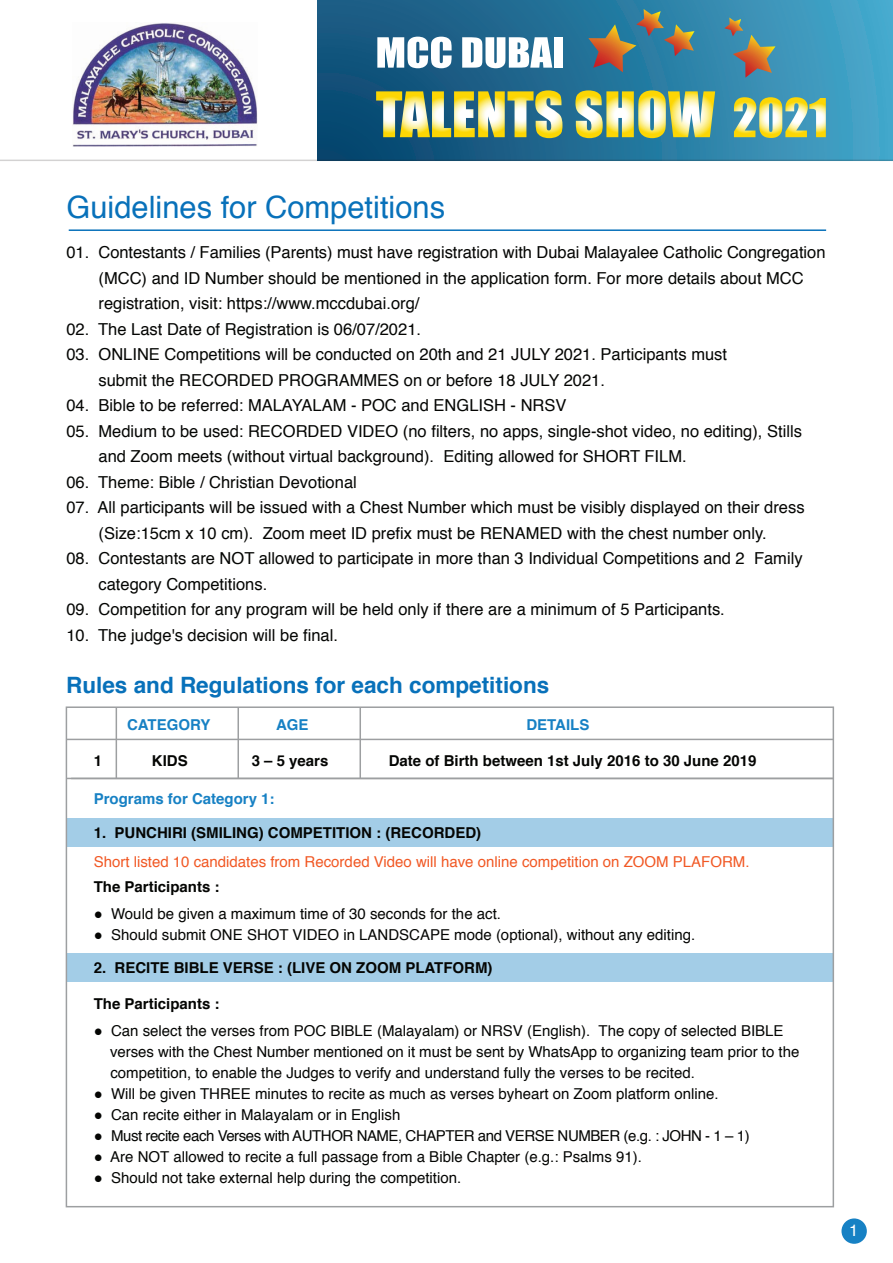
<style>
.page{position:relative;width:893px;height:1263px;background:#fff}
.page>*{position:absolute;margin:0;border:0;box-sizing:border-box;transform-origin:0 0}
.t1{font:30.9px "Helvetica";color:#0871ba}
.t2{font:700 22.5px "Helvetica";color:#0871ba}
.t3{font:16.5px/25.5px "Helvetica";color:#040503}
.t4{font:16.5px "Helvetica";color:#fff}
.t5{font:15px/21px "Helvetica";color:#040503}
.t6{font:700 15px "Helvetica";color:#040503}
.t7{font:15px "Helvetica";color:#f15824}
.t8{font:15px "Helvetica";letter-spacing:-.03em;color:#040503}
.t9{font:700 15px "Helvetica";color:#1781c4}
</style>
<div class="page">
<div style="left:66px;top:818px;width:767px;height:29px;background:#a3cde7"></div>
<div style="left:66px;top:954px;width:767px;height:28px;background:#a3cde7"></div>
<hr style="left:69px;top:229px;width:757px;height:2px;background:#0871ba">
<hr style="left:66px;top:739px;width:767px;height:1px;background:#9d9fa1">
<hr style="left:66px;top:778px;width:767px;height:1px;background:#9d9fa1">
<hr style="left:237px;top:707px;width:2px;height:71px;background:#9d9fa1">
<hr style="left:116px;top:707px;width:1px;height:71px;background:#9d9fa1">
<hr style="left:359px;top:707px;width:2px;height:71px;background:#9d9fa1">
<div style="left:841px;top:1218px;width:26px;height:26px;background:#1781c4;border-radius:50%"></div>
<img style="left:72px;top:23px;width:185px;height:123px">
<div style="left:317px;top:0;width:576px;height:160px;background:linear-gradient(to right,#0b4870,#45a5c9)"></div>
<svg style="left:377px;top:37px;width:75px;height:31px"></svg>
<svg style="left:462px;top:37px;width:90px;height:31px"></svg>
<div style="left:554px;top:37px;width:8px;height:31px;background:#fff"></div>
<svg style="left:588px;top:9px;width:106px;height:63px;background:#547983"></svg>
<svg style="left:724px;top:18px;width:51px;height:60px;background:#6a8589"></svg>
<svg style="left:376px;top:90px;width:186px;height:48px;background:#abb679"></svg>
<svg style="left:575px;top:90px;width:140px;height:48px;background:#bec982"></svg>
<svg style="left:734px;top:97px;width:92px;height:41px;background:#b3c78b"></svg>
<hr style="left:0;top:160px;width:893px;height:1px;background:#201d1e">
<h1 class="t1" style="left:66px;top:183px;width:380px">Guidelines for Competitions</h1>
<p class="t3" style="left:99px;top:240px;width:728px;text-indent:-32px">01. Contestants / Families (Parents) must have registration with Dubai Malayalee Catholic Congregation (MCC) and ID Number should be mentioned in the application form. For more details about MCC registration, visit: https://www.mccdubai.org/</p>
<p class="t3" style="left:66px;top:317px;width:356px">02. The Last Date of Registration is 06/07/2021.</p>
<p class="t3" style="left:99px;top:342px;width:630px;text-indent:-32px">03. ONLINE Competitions will be conducted on 20th and 21 JULY 2021. Participants must submit the RECORDED PROGRAMMES on or before 18 JULY 2021.</p>
<p class="t3" style="left:66px;top:393px;width:502px">04. Bible to be referred: MALAYALAM - POC and ENGLISH - NRSV</p>
<p class="t3" style="left:99px;top:419px;width:705px;text-indent:-32px">05. Medium to be used: RECORDED VIDEO (no filters, no apps, single-shot video, no editing), Stills and Zoom meets (without virtual background). Editing allowed for SHORT FILM.</p>
<p class="t3" style="left:66px;top:470px;width:292px">06. Theme: Bible / Christian Devotional</p>
<p class="t3" style="left:66px;top:495px;width:740px;text-align:center">07. All participants will be issued with a Chest Number which must be visibly displayed on their dress (Size:15cm x 10 cm). Zoom meet ID prefix must be RENAMED with the chest number only.</p>
<p class="t3" style="left:99px;top:546px;width:705px;text-indent:-32px">08. Contestants are NOT allowed to participate in more than 3 Individual Competitions and 2 Family category Competitions.</p>
<p class="t3" style="left:66px;top:597px;width:660px">09. Competition for any program will be held only if there are a minimum of 5 Participants.</p>
<p class="t3" style="left:66px;top:623px;width:273px">10. The judge's decision will be final.</p>
<h2 class="t2" style="left:66px;top:667px;width:485px">Rules and Regulations for each competitions</h2>
<p class="t9" style="left:127px;top:713px;width:85px">CATEGORY</p>
<p class="t9" style="left:276px;top:713px;width:34px">AGE</p>
<p class="t9" style="left:526px;top:713px;width:64px">DETAILS</p>
<p class="t6" style="left:94px;top:749px;width:10px">1</p>
<p class="t6" style="left:152px;top:749px;width:37px">KIDS</p>
<p class="t6" style="left:252px;top:749px;width:78px">3 – 5 years</p>
<p class="t6" style="left:389px;top:749px;width:369px">Date of Birth between 1st July 2016 to 30 June 2019</p>
<p class="t9" style="left:94px;top:786px;width:182px">Programs for Category 1:</p>
<p class="t6" style="left:94px;top:821px;width:389px">1. PUNCHIRI (SMILING) COMPETITION : (RECORDED)</p>
<p class="t7" style="left:94px;top:850px;width:657px">Short listed 10 candidates from Recorded Video will have online competition on ZOOM PLAFORM.</p>
<p class="t6" style="left:94px;top:875px;width:127px">The Participants :</p>
<p class="t5" style="left:94px;top:904px;width:409px">● Would be given a maximum time of 30 seconds for the act.</p>
<p class="t5" style="left:94px;top:925px;width:603px">● Should submit ONE SHOT VIDEO in LANDSCAPE mode (optional), without any editing.</p>
<p class="t6" style="left:94px;top:956px;width:400px">2. RECITE BIBLE VERSE : (LIVE ON ZOOM PLATFORM)</p>
<p class="t6" style="left:94px;top:992px;width:127px">The Participants :</p>
<p class="t5" style="left:110px;top:1021px;width:691px;text-indent:-16px">● Can select the verses from POC BIBLE (Malayalam) or NRSV (English). The copy of selected BIBLE verses with the Chest Number mentioned on it must be sent by WhatsApp to organizing team prior to the competition, to enable the Judges to verify and understand fully the verses to be recited.</p>
<p class="t5" style="left:94px;top:1084px;width:626px">● Will be given THREE minutes to recite as much as verses byheart on Zoom platform online.</p>
<p class="t5" style="left:94px;top:1105px;width:308px">● Can recite either in Malayalam or in English</p>
<p class="t8" style="left:94px;top:1124px;width:657px">● Must recite each Verses with AUTHOR NAME, CHAPTER and VERSE NUMBER (e.g. : JOHN - 1 – 1)</p>
<p class="t5" style="left:94px;top:1147px;width:550px">● Are NOT allowed to recite a full passage from a Bible Chapter (e.g.: Psalms 91).</p>
<p class="t5" style="left:94px;top:1168px;width:369px">● Should not take external help during the competition.</p>
<p class="t4" style="left:849px;top:1218px;width:11px">1</p>
</div>
